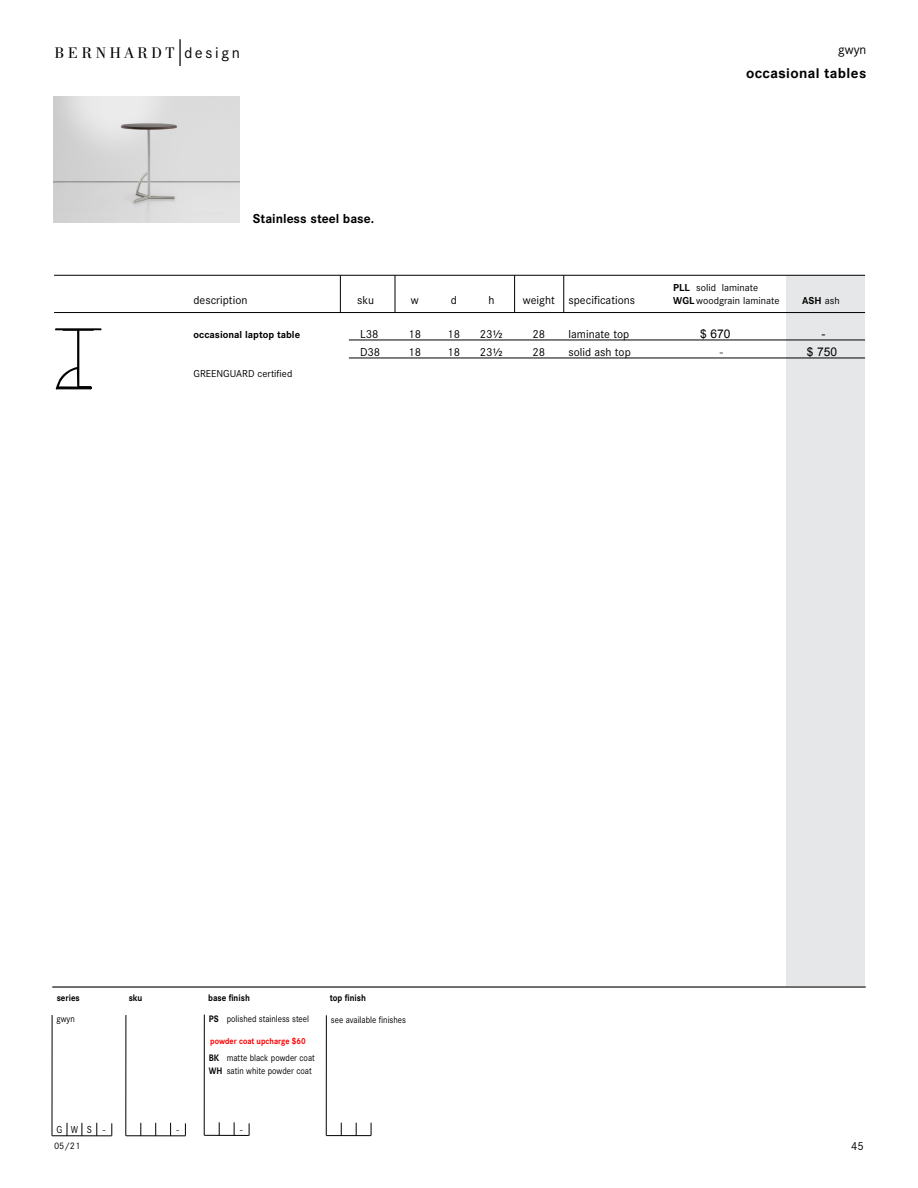
<style>
.page{position:relative;width:918px;height:1188px;background:#fff}
.page>*{position:absolute;margin:0;border:0;box-sizing:border-box;transform-origin:0 0}
.t1{font:36px "Corporate S Bernhardt";color:#000}
.t2{font:700 13.5px "Corporate S";color:#000}
.t3{font:700 13.5px "Arial";letter-spacing:.03em;color:#000}
.t4{font:13.5px "Corporate S Bernhardt";color:#000}
.t5{font:12px "Corporate S Bernhardt";color:#000}
.t6{font:12px "Arial";color:#000}
.t7{font:10.5px/12.6px "Corporate S Bernhardt";color:#000}
.t8{font:700 10.5px "Corporate S";color:#000}
.t9{font:10.5px "Corporate S Bernhardt";color:#000;scale:.9 1}
.t10{font:9.75px/13.5px "Corporate S Bernhardt";color:#000;scale:.9 1}
.t11{font:700 9.75px "Corporate S";color:#000;scale:.9 1}
.t12{font:9.75px "Corporate S Bernhardt";color:#000}
.t13{font:700 9px "Corporate S";color:#f00;scale:.9 1}
.s1{font-family:"Corporate S";font-size:15px}
.s2{font-family:"Corporate S";font-weight:700}
.s3{font-family:"Corporate S Bernhardt";font-weight:400}
</style>
<div class="page">
<div style="left:787px;top:275px;width:78px;height:711px;background:#e6e7e8"></div>
<hr style="left:340px;top:275px;width:1px;height:37px;background:#000">
<hr style="left:395px;top:275px;width:1px;height:37px;background:#000">
<hr style="left:514px;top:275px;width:1px;height:37px;background:#000">
<hr style="left:563px;top:275px;width:1px;height:37px;background:#000">
<hr style="left:52px;top:986px;width:814px;height:2px;background:#000">
<svg style="left:112px;top:1123px;width:1px;height:13px"></svg>
<hr style="left:52px;top:1015px;width:1px;height:121px;background:#000">
<hr style="left:52px;top:1136px;width:60px;height:1px;background:#000">
<svg style="left:97px;top:1123px;width:1px;height:13px"></svg>
<svg style="left:82px;top:1123px;width:1px;height:13px"></svg>
<svg style="left:67px;top:1123px;width:1px;height:13px"></svg>
<hr style="left:126px;top:1015px;width:1px;height:121px;background:#000">
<hr style="left:126px;top:1136px;width:60px;height:1px;background:#000">
<svg style="left:170px;top:1123px;width:1px;height:13px"></svg>
<svg style="left:155px;top:1123px;width:1px;height:13px"></svg>
<svg style="left:141px;top:1123px;width:1px;height:13px"></svg>
<svg style="left:185px;top:1123px;width:1px;height:13px"></svg>
<hr style="left:326px;top:1015px;width:1px;height:121px;background:#000">
<hr style="left:326px;top:1135px;width:45px;height:1px;background:#000">
<svg style="left:371px;top:1123px;width:1px;height:13px"></svg>
<svg style="left:356px;top:1123px;width:1px;height:13px"></svg>
<svg style="left:341px;top:1123px;width:1px;height:13px"></svg>
<img style="left:53px;top:96px;width:186px;height:126px">
<hr style="left:204px;top:1015px;width:1px;height:120px;background:#000">
<hr style="left:204px;top:1135px;width:45px;height:1px;background:#000">
<svg style="left:234px;top:1122px;width:1px;height:13px"></svg>
<svg style="left:219px;top:1122px;width:1px;height:13px"></svg>
<svg style="left:55px;top:328px;width:46px;height:61px"></svg>
<hr style="left:54px;top:275px;width:811px;height:1px;background:#000">
<hr style="left:54px;top:312px;width:811px;height:1px;background:#000">
<hr style="left:349px;top:340px;width:516px;height:1px;background:#000">
<hr style="left:349px;top:358px;width:516px;height:1px;background:#000">
<svg style="left:249px;top:1123px;width:1px;height:13px"></svg>
<h1 class="t1" style="left:55px;top:26px;width:185px">∞≤√</h1>
<h2 class="t4" style="left:838px;top:42px;width:30px">gwyn</h2>
<h2 class="t3" style="left:746px;top:64px;width:122px">occasional <span class="s1">tables</span></h2>
<h2 class="t2" style="left:253px;top:211px;width:123px">Stainless steel base.</h2>
<p class="t7" style="left:673px;top:282px;width:108px"><span class="s2">PLL</span> solid laminate<br><span class="s2">WGL</span> woodgrain laminate</p>
<p class="t5" style="left:193px;top:294px;width:55px">description</p>
<p class="t5" style="left:357px;top:294px;width:18px">sku</p>
<p class="t5" style="left:411px;top:294px;width:9px">w</p>
<p class="t5" style="left:451px;top:294px;width:8px">d</p>
<p class="t5" style="left:488px;top:294px;width:8px">h</p>
<p class="t5" style="left:523px;top:294px;width:114px">weight specifications</p>
<p class="t8" style="left:193px;top:328px;width:108px">occasional laptop table</p>
<p class="t5" style="left:360px;top:327px;width:20px">L38</p>
<p class="t5" style="left:408px;top:327px;width:14px">18</p>
<p class="t5" style="left:447px;top:327px;width:14px">18</p>
<p class="t5" style="left:480px;top:327px;width:25px">23∑</p>
<p class="t5" style="left:532px;top:327px;width:14px">28</p>
<p class="t5" style="left:569px;top:327px;width:62px">laminate top</p>
<p class="t6" style="left:700px;top:326px;width:32px">$ 670</p>
<p class="t6" style="left:822px;top:326px;width:5px">-</p>
<p class="t5" style="left:360px;top:345px;width:22px">D38</p>
<p class="t5" style="left:408px;top:345px;width:14px">18</p>
<p class="t5" style="left:447px;top:345px;width:14px">18</p>
<p class="t5" style="left:480px;top:345px;width:25px">23∑</p>
<p class="t5" style="left:532px;top:345px;width:14px">28</p>
<p class="t5" style="left:569px;top:345px;width:64px">solid ash top</p>
<p class="t5" style="left:720px;top:345px;width:5px">-</p>
<p class="t6" style="left:807px;top:344px;width:32px">$ 750</p>
<p class="t7" style="left:193px;top:367px;width:100px">GREENGUARD certified</p>
<p class="t8" style="left:802px;top:295px;width:39px">ASH <span class="s3">ash</span></p>
<p class="t11" style="left:57px;top:992px;width:27px">series</p>
<p class="t11" style="left:129px;top:992px;width:17px">sku</p>
<p class="t11" style="left:208px;top:992px;width:48px">base finish</p>
<p class="t11" style="left:330px;top:992px;width:42px">top finish</p>
<p class="t10" style="left:57px;top:1013px;width:22px">gwyn</p>
<p class="t10" style="left:209px;top:1012px;width:113px"><span class="s2">PS</span> polished stainless steel</p>
<p class="t13" style="left:210px;top:1036px;width:108px">powder coat upcharge $60</p>
<p class="t10" style="left:209px;top:1051px;width:120px"><span class="s2">BK</span> matte black powder coat<br><span class="s2">WH</span> satin white powder coat</p>
<p class="t10" style="left:331px;top:1013px;width:85px">see available finishes</p>
<p class="t9" style="left:57px;top:1124px;width:56px">GWS -</p>
<p class="t9" style="left:177px;top:1124px;width:4px">-</p>
<p class="t9" style="left:240px;top:1124px;width:4px">-</p>
<p class="t12" style="left:54px;top:1141px;width:28px">05/21</p>
<p class="t5" style="left:851px;top:1139px;width:14px">45</p>
</div>
